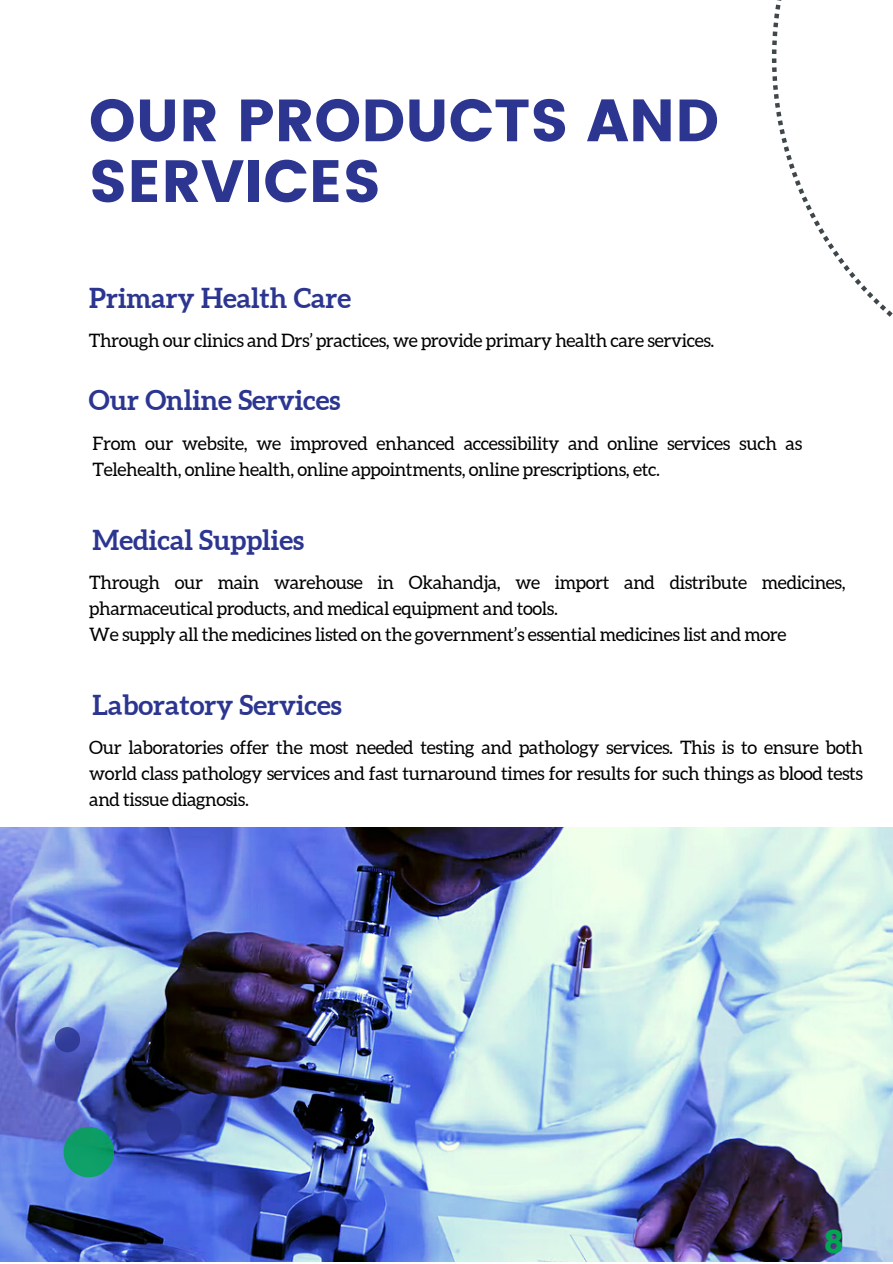
<style>
.page{position:relative;width:893px;height:1264px;background:#fff}
.page>*{position:absolute;margin:0;border:0;box-sizing:border-box;transform-origin:0 0}
.t1{font:59.4px/60.8px "Poppins";color:#2c3691}
.t2{font:31.05px "Poppins";color:#00a651}
.t3{font:700 27.45px "Aleo";color:#2c3691}
.t4{font:18.45px/25.8px "Aleo";letter-spacing:-.02em;color:#000}
</style>
<div class="page">
<img style="left:0;top:827px;width:892px;height:434px">
<div style="left:55px;top:1027px;width:25px;height:25px;background:#323d9b;border-radius:50%"></div>
<div style="left:146px;top:1109px;width:36px;height:35px;background:#2c3691;border-radius:50%"></div>
<div style="left:64px;top:1126px;width:50px;height:51px;background:#0e9d68;border-radius:50%"></div>
<svg style="left:771px;top:0;width:121px;height:317px"></svg>
<h1 class="t1" style="left:89px;top:90px;width:631px">OUR PRODUCTS AND<br>SERVICES</h1>
<h3 class="t3" style="left:89px;top:282px;width:263px">Primary Health Care</h3>
<p class="t4" style="left:89px;top:328px;width:627px">Through our clinics and Drs’ practices, we provide primary health care services.</p>
<h3 class="t3" style="left:89px;top:384px;width:253px">Our Online Services</h3>
<p class="t4" style="left:93px;top:430px;width:711px">From our website, we improved enhanced accessibility and online services such as<br>Telehealth, online health, online appointments, online prescriptions, etc.</p>
<h3 class="t3" style="left:93px;top:524px;width:213px">Medical Supplies</h3>
<p class="t4" style="left:89px;top:569px;width:757px">Through our main warehouse in Okahandja, we import and distribute medicines, pharmaceutical products, and medical equipment and tools.<br>We supply all the medicines listed on the government’s essential medicines list and more</p>
<h3 class="t3" style="left:93px;top:689px;width:251px">Laboratory Services</h3>
<p class="t4" style="left:89px;top:734px;width:775px;text-align:justify">Our laboratories offer the most needed testing and pathology services. This is to ensure both world class pathology services and fast turnaround times for results for such things as blood tests and tissue diagnosis.</p>
<h2 class="t2" style="left:823px;top:1224px;width:22px">8</h2>
</div>
